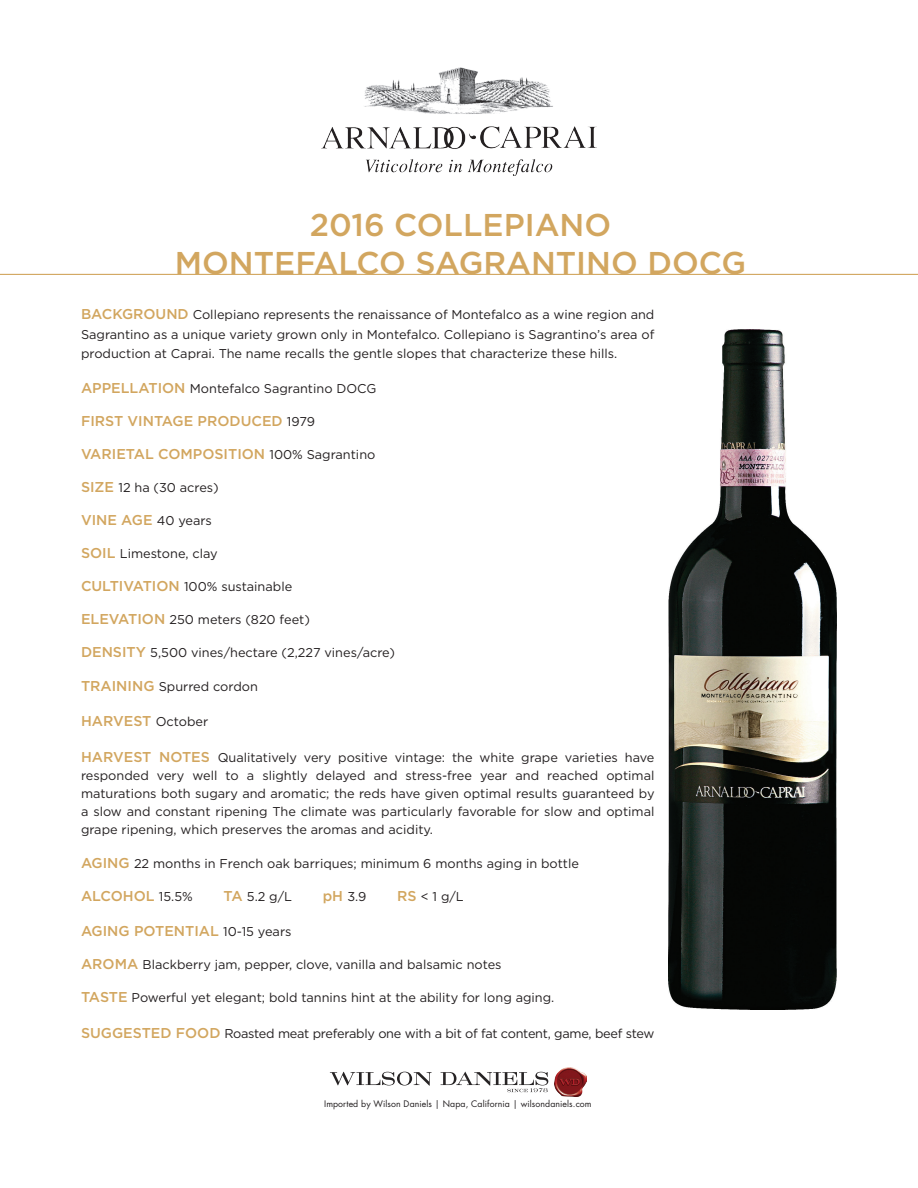
<style>
.page{position:relative;width:918px;height:1188px;background:#fff}
.page>*{position:absolute;margin:0;border:0;box-sizing:border-box;transform-origin:0 0}
.t1{font:500 31.5px "Gotham";color:#d2a65f}
.t2{font:500 14.25px "Gotham";color:#d2a65f}
.t3{font:12.75px/18px "Gotham";color:#231f20;text-align:justify}
.t4{font:12.75px "Gotham";letter-spacing:-.02em;color:#231f20}
.t5{font:8.7px "Futura Std";letter-spacing:.01em;color:#231f20}
.s1{font-weight:500;font-size:14.25px;color:#d2a65f}
.s2{font-weight:400;font-size:12.75px;color:#231f20}
</style>
<div class="page">
<img style="left:322px;top:68px;width:274px;height:108px">
<hr style="left:0;top:274px;width:918px;height:1px;background:#d2a65f">
<img style="left:668px;top:329px;width:169px;height:681px">
<svg style="left:330px;top:1072px;width:102px;height:14px"></svg>
<img style="left:554px;top:1067px;width:32px;height:29px">
<svg style="left:441px;top:1072px;width:107px;height:20px"></svg>
<p class="t1" style="left:310px;top:204px;width:303px">2016 COLLEPIANO</p>
<p class="t1" style="left:175px;top:242px;width:573px">MONTEFALCO SAGRANTINO DOCG</p>
<p class="t3" style="left:81px;top:305px;width:575px;line-height:19.5px"><span class="s1">BACKGROUND</span> Collepiano represents the renaissance of Montefalco as a wine region and Sagrantino as a unique variety grown only in Montefalco. Collepiano is Sagrantino’s area of production at Caprai. The name recalls the gentle slopes that characterize these hills.</p>
<p class="t3" style="left:81px;top:379px;width:297px"><span class="s1">APPELLATION</span> Montefalco Sagrantino DOCG</p>
<p class="t2" style="left:81px;top:411px;width:236px">FIRST VINTAGE PRODUCED <span class="s2">1979</span></p>
<p class="t2" style="left:81px;top:444px;width:296px">VARIETAL COMPOSITION <span class="s2">100% Sagrantino</span></p>
<p class="t3" style="left:81px;top:478px;width:139px"><span class="s1">SIZE</span> 12 ha (30 acres)</p>
<p class="t2" style="left:81px;top:510px;width:133px">VINE AGE <span class="s2">40 years</span></p>
<p class="t3" style="left:81px;top:544px;width:138px"><span class="s1">SOIL</span> Limestone, clay</p>
<p class="t3" style="left:81px;top:577px;width:213px"><span class="s1">CULTIVATION</span> 100% sustainable</p>
<p class="t3" style="left:81px;top:610px;width:230px"><span class="s1">ELEVATION</span> 250 meters (820 feet)</p>
<p class="t3" style="left:81px;top:643px;width:315px"><span class="s1">DENSITY</span> 5,500 vines/hectare (2,227 vines/acre)</p>
<p class="t3" style="left:81px;top:677px;width:178px"><span class="s1">TRAINING</span> Spurred cordon</p>
<p class="t2" style="left:81px;top:711px;width:129px">HARVEST <span class="s2">October</span></p>
<p class="t3" style="left:81px;top:748px;width:575px"><span class="s1">HARVEST NOTES</span> Qualitatively very positive vintage: the white grape varieties have responded very well to a slightly delayed and stress-free year and reached optimal maturations both sugary and aromatic; the reds have given optimal results guaranteed by a slow and constant ripening The climate was particularly favorable for slow and optimal grape ripening, which preserves the aromas and acidity.</p>
<p class="t3" style="left:81px;top:854px;width:500px"><span class="s1">AGING</span> 22 months in French oak barriques; minimum 6 months aging in bottle</p>
<p class="t2" style="left:81px;top:887px;width:113px">ALCOHOL <span class="s2">15.5%</span></p>
<p class="t3" style="left:223px;top:887px;width:70px"><span class="s1">TA</span> 5.2 g/L</p>
<p class="t3" style="left:323px;top:887px;width:45px"><span class="s1">pH</span> 3.9</p>
<p class="t3" style="left:397px;top:887px;width:68px"><span class="s1">RS</span> &lt; 1 g/L</p>
<p class="t2" style="left:81px;top:921px;width:212px">AGING POTENTIAL <span class="s2">10-15 years</span></p>
<p class="t3" style="left:81px;top:956px;width:422px"><span class="s1">AROMA</span> Blackberry jam, pepper, clove, vanilla and balsamic notes</p>
<p class="t3" style="left:81px;top:988px;width:475px"><span class="s1">TASTE</span> Powerful yet elegant; bold tannins hint at the ability for long aging.</p>
<p class="t4" style="left:81px;top:1026px;width:575px"><span class="s1">SUGGESTED FOOD</span> Roasted meat preferably one with a bit of fat content, game, beef stew</p>
<p class="t5" style="left:324px;top:1099px;width:269px">Imported by Wilson Daniels | Napa, California | wilsondaniels.com</p>
</div>
